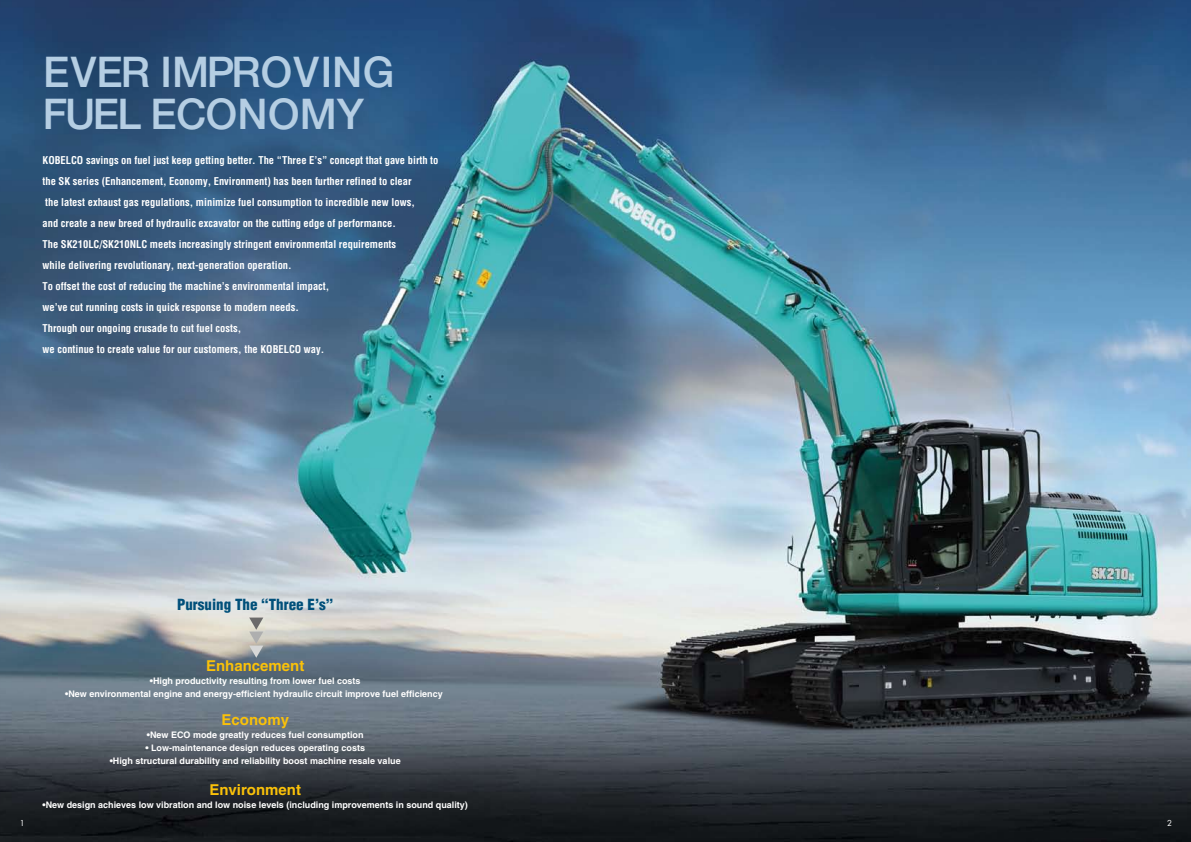
<style>
.page{position:relative;width:1191px;height:842px;background:#fff}
.page>*{position:absolute;margin:0;border:0;box-sizing:border-box;transform-origin:0 0}
.t1{font:42px/42px "Context Reprise Medium SSK";color:#b5cee3}
.t2{font:700 15px "Helvetica";color:#fac109}
.t3{font:900 condensed 15px "Helvetica";color:#01507a}
.t4{font:700 condensed 10.5px/21px "Helvetica";color:#fff}
.t5{font:700 9px "Helvetica";color:#fff}
.t6{font:8px "Futura";color:#fff}
</style>
<div class="page">
<img style="left:0;top:0;width:1191px;height:842px">
<svg style="left:249px;top:617px;width:14px;height:41px"></svg>
<h1 class="t1" style="left:45px;top:51px;width:351px">EVER IMPROVING<br>FUEL ECONOMY</h1>
<p class="t4" style="left:43px;top:150px;width:397px">KOBELCO savings on fuel just keep getting better. The “Three E’s” concept that gave birth to the SK series (Enhancement, Economy, Environment) has been further refined to clear<br>the latest exhaust gas regulations, minimize fuel consumption to incredible new lows,<br>and create a new breed of hydraulic excavator on the cutting edge of performance.<br>The SK210LC/SK210NLC meets increasingly stringent environmental requirements<br>while delivering revolutionary, next-generation operation.<br>To offset the cost of reducing the machine’s environmental impact,<br>we’ve cut running costs in quick response to modern needs.<br>Through our ongoing crusade to cut fuel costs,<br>we continue to create value for our customers, the KOBELCO way.</p>
<h2 class="t3" style="left:177px;top:596px;width:158px">Pursuing The “Three E’s”</h2>
<h2 class="t2" style="left:206px;top:656px;width:100px">Enhancement</h2>
<p class="t5" style="left:150px;top:675px;width:212px">•High productivity resulting from lower fuel costs</p>
<p class="t5" style="left:65px;top:688px;width:379px">•New environmental engine and energy-efficient hydraulic circuit improve fuel efficiency</p>
<h2 class="t2" style="left:221px;top:710px;width:69px">Economy</h2>
<p class="t5" style="left:147px;top:729px;width:218px">•New ECO mode greatly reduces fuel consumption</p>
<p class="t5" style="left:145px;top:742px;width:221px">• Low-maintenance design reduces operating costs</p>
<p class="t5" style="left:110px;top:755px;width:292px">•High structural durability and reliability boost machine resale value</p>
<h2 class="t2" style="left:209px;top:781px;width:93px">Environment</h2>
<p class="t5" style="left:43px;top:800px;width:427px">•New design achieves low vibration and low noise levels (including improvements in sound quality)</p>
<p class="t6" style="left:20px;top:818px;width:6px">1</p>
<p class="t6" style="left:1167px;top:818px;width:6px">2</p>
</div>
